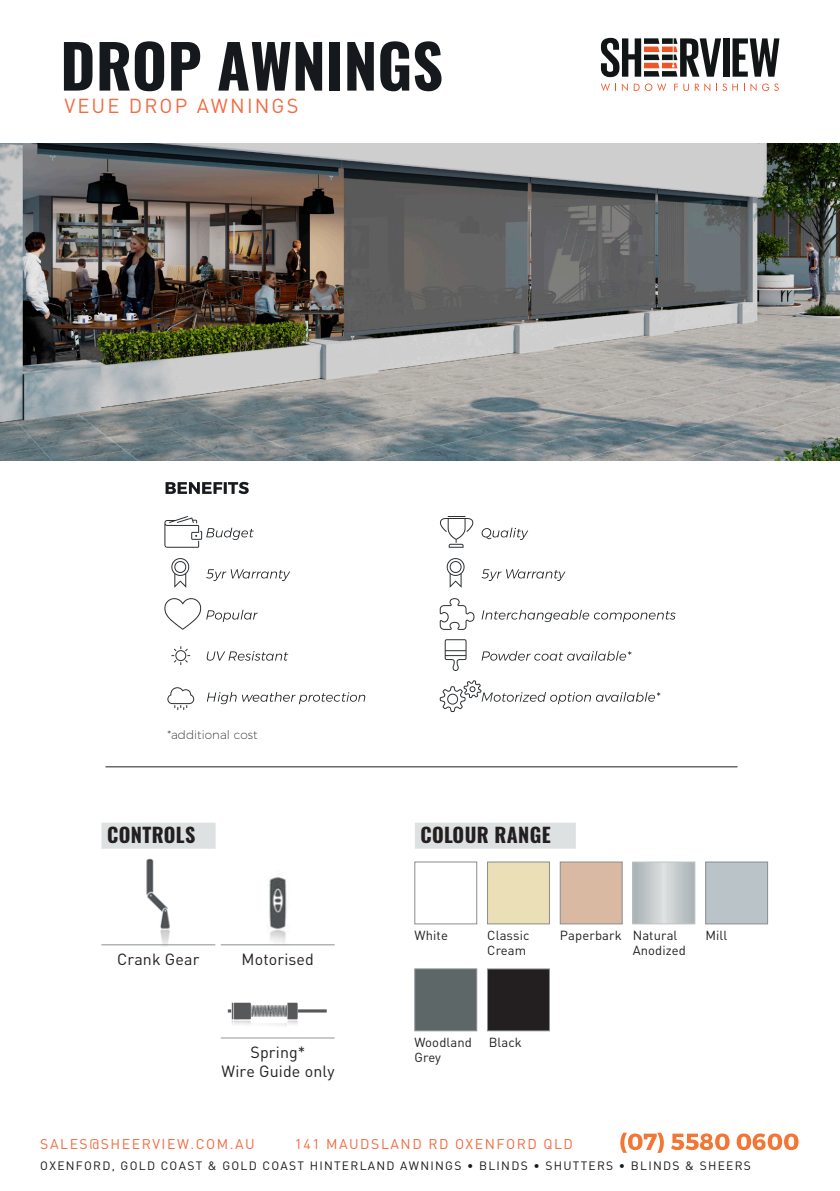
<style>
.page{position:relative;width:840px;height:1191px;background:#fff}
.page>*{position:absolute;margin:0;border:0;box-sizing:border-box;transform-origin:0 0}
.t1{font:700 60px "Oswald";color:#15181c}
.t2{font:700 20px "Oswald";letter-spacing:.02em;color:#231f20}
.t3{font:20px "DINOT";letter-spacing:.11em;color:#f26b41}
.t4{font:16px/19.2px "DINOT";letter-spacing:.01em;color:#231f20;text-align:center}
.t5{font:14px "DINOT";letter-spacing:.11em;color:#f26b41}
.t6{font:13px/15.6px "DINOT";letter-spacing:.01em;color:#231f20}
.t7{font:12px "DINOT";letter-spacing:.11em;color:#15181c}
.t8{font:200 12px "Montserrat";letter-spacing:.005em;color:#231f20}
</style>
<div class="page">
<img style="left:221px;top:1002px;width:113px;height:37px">
<hr style="left:221px;top:1037px;width:113px;height:1px;background:#939598">
<svg style="left:165px;top:482px;width:83px;height:12px"></svg>
<svg style="left:164px;top:516px;width:90px;height:32px"></svg>
<svg style="left:171px;top:558px;width:18px;height:30px"></svg>
<svg style="left:206px;top:569px;width:84px;height:12px"></svg>
<svg style="left:164px;top:598px;width:93px;height:32px"></svg>
<svg style="left:171px;top:646px;width:19px;height:19px"></svg>
<svg style="left:206px;top:651px;width:82px;height:9px"></svg>
<svg style="left:167px;top:687px;width:27px;height:23px"></svg>
<svg style="left:207px;top:692px;width:158px;height:12px"></svg>
<svg style="left:440px;top:516px;width:33px;height:32px"></svg>
<svg style="left:481px;top:527px;width:47px;height:13px"></svg>
<svg style="left:446px;top:558px;width:18px;height:30px"></svg>
<svg style="left:481px;top:569px;width:84px;height:12px"></svg>
<svg style="left:439px;top:598px;width:35px;height:32px"></svg>
<svg style="left:481px;top:610px;width:194px;height:12px"></svg>
<svg style="left:444px;top:639px;width:22px;height:32px"></svg>
<svg style="left:481px;top:651px;width:150px;height:9px"></svg>
<svg style="left:439px;top:680px;width:221px;height:32px"></svg>
<svg style="left:620px;top:1132px;width:178px;height:20px"></svg>
<img style="left:0;top:143px;width:839px;height:318px">
<hr style="left:105px;top:766px;width:632px;height:1px;background:#231f20">
<div style="left:487px;top:969px;width:62px;height:61px;background:#231f20"></div>
<div style="left:487px;top:968px;width:62px;height:63px;border:1px solid #888d91"></div>
<div style="left:559px;top:861px;width:63px;height:63px;background:#dab9a3;border:1px solid #888d91"></div>
<div style="left:487px;top:861px;width:62px;height:63px;background:#ebdfb8;border:1px solid #888d91"></div>
<div style="left:414px;top:968px;width:62px;height:63px;background:#5d6768;border:1px solid #888d91"></div>
<div style="left:705px;top:861px;width:62px;height:63px;background:#b9c3c8;border:1px solid #888d91"></div>
<svg style="left:634px;top:863px;width:58px;height:59px;background:#c3c9cb"></svg>
<div style="left:632px;top:861px;width:62px;height:63px;border:1px solid #c0c5c7"></div>
<div style="left:414px;top:861px;width:62px;height:63px;background:#fff;border:1px solid #888d91"></div>
<div style="left:414px;top:822px;width:161px;height:26px;background:#dee1e1"></div>
<img style="left:221px;top:877px;width:113px;height:69px">
<hr style="left:221px;top:944px;width:113px;height:1px;background:#888d91">
<img style="left:101px;top:858px;width:114px;height:88px">
<hr style="left:101px;top:944px;width:114px;height:1px;background:#888d91">
<div style="left:101px;top:822px;width:114px;height:26px;background:#dee1e1"></div>
<div style="left:722px;top:38px;width:7px;height:39px;background:#111516"></div>
<svg style="left:732px;top:38px;width:47px;height:39px"></svg>
<svg style="left:600px;top:38px;width:120px;height:39px"></svg>
<svg style="left:601px;top:83px;width:9px;height:8px"></svg>
<svg style="left:621px;top:83px;width:6px;height:8px"></svg>
<svg style="left:633px;top:83px;width:33px;height:8px"></svg>
<svg style="left:674px;top:84px;width:3px;height:7px"></svg>
<svg style="left:683px;top:84px;width:5px;height:7px"></svg>
<svg style="left:694px;top:83px;width:17px;height:8px"></svg>
<svg style="left:722px;top:84px;width:4px;height:7px"></svg>
<svg style="left:732px;top:84px;width:5px;height:7px"></svg>
<svg style="left:750px;top:83px;width:28px;height:8px"></svg>
<h1 class="t1" style="left:60px;top:24px;width:384px">DROP AWNINGS</h1>
<h2 class="t3" style="left:64px;top:93px;width:235px">VEUE DROP AWNINGS</h2>
<p class="t8" style="left:167px;top:725px;width:92px">*additional cost</p>
<h2 class="t2" style="left:107px;top:821px;width:90px">CONTROLS</h2>
<h3 class="t4" style="left:117px;top:949px;width:84px">Crank Gear</h3>
<h3 class="t4" style="left:241px;top:949px;width:74px">Motorised</h3>
<h3 class="t4" style="left:221px;top:1042px;width:114px">Spring*<br>Wire Guide only</h3>
<h2 class="t2" style="left:420px;top:821px;width:132px">COLOUR RANGE</h2>
<p class="t6" style="left:414px;top:927px;width:35px">White</p>
<p class="t6" style="left:487px;top:927px;width:44px">Classic<br>Cream</p>
<p class="t6" style="left:632px;top:927px;width:55px;text-indent:-73px">Paperbark Natural<br>Anodized</p>
<p class="t6" style="left:705px;top:927px;width:23px">Mill</p>
<p class="t6" style="left:414px;top:1034px;width:59px">Woodland<br>Grey</p>
<p class="t6" style="left:488px;top:1034px;width:35px">Black</p>
<p class="t5" style="left:40px;top:1135px;width:216px">SALES@SHEERVIEW.COM.AU</p>
<p class="t5" style="left:294px;top:1135px;width:280px">141 MAUDSLAND RD OXENFORD QLD</p>
<p class="t7" style="left:40px;top:1158px;width:711px">OXENFORD, GOLD COAST &amp; GOLD COAST HINTERLAND AWNINGS • BLINDS • SHUTTERS • BLINDS &amp; SHEERS</p>
</div>
